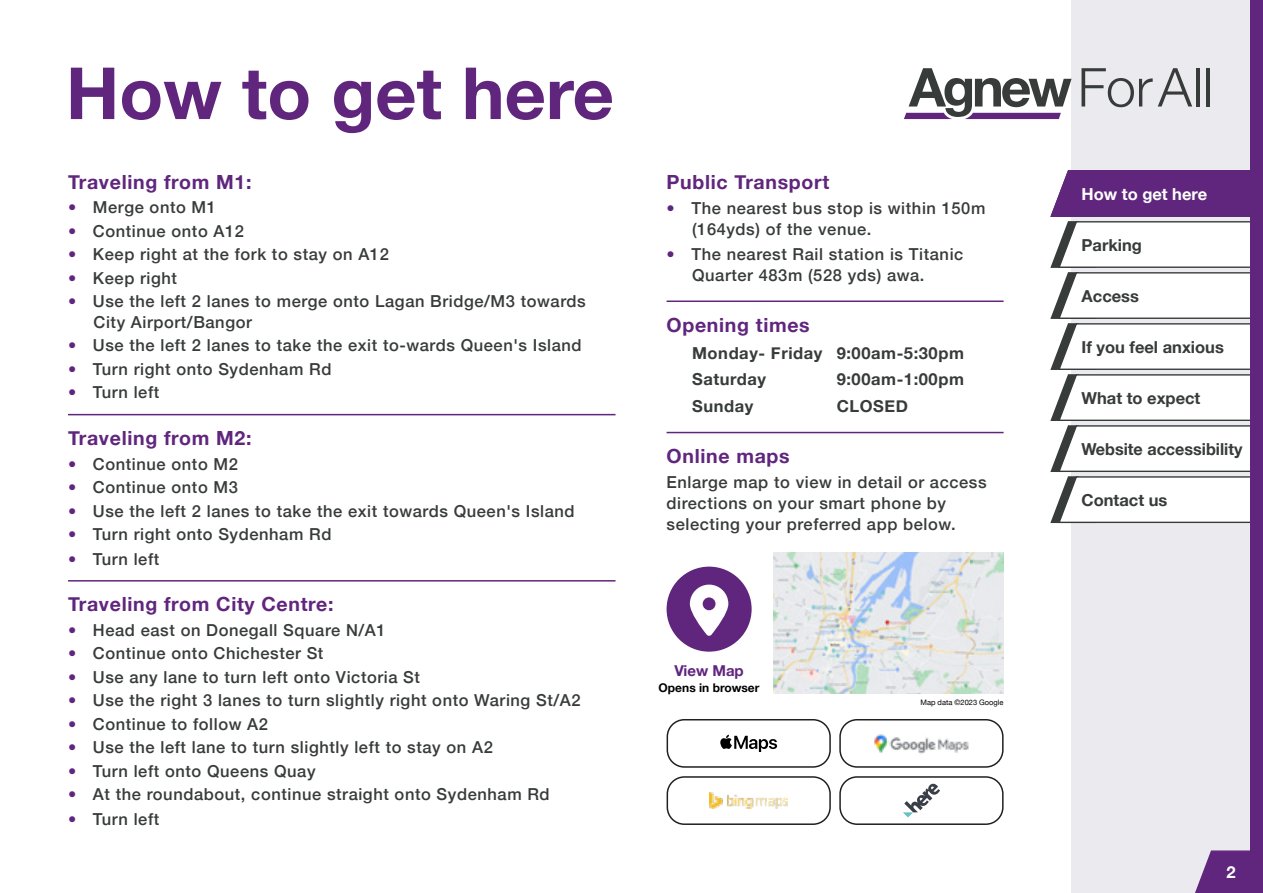
<style>
.page{position:relative;width:1263px;height:893px;background:#fff}
.page>*{position:absolute;margin:0;border:0;box-sizing:border-box;transform-origin:0 0}
.t1{font:700 72px "Helvetica Neue";color:#60267d}
.t2{font:700 19.5px "Helvetica Neue";letter-spacing:.035em;color:#60267d}
.t3{font:500 16.5px/21px "Helvetica Neue";letter-spacing:.035em;color:#373b3a}
.t4{font:700 16.5px "Helvetica Neue";color:#373b3a}
.t5{font:700 16.5px "Helvetica Neue";letter-spacing:.035em;color:#373b3a}
.t6{font:500 16.5px "Helvetica Neue";color:#60267d}
.t7{font:700 16.5px "Helvetica Neue";color:#fff}
.t8{font:700 15px "Helvetica Neue";color:#60267d}
.t9{font:700 12px "Helvetica Neue";color:#000}
.t10{font:7.5px "Helvetica Neue";color:#000}
</style>
<div class="page">
<div style="left:1071px;top:0;width:192px;height:893px;background:#ebebef"></div>
<svg style="left:904px;top:68px;width:167px;height:51px"></svg>
<svg style="left:1081px;top:68px;width:111px;height:39px"></svg>
<hr style="left:1196px;top:68px;width:3px;height:39px;background:#373b3a">
<hr style="left:1207px;top:68px;width:3px;height:39px;background:#373b3a">
<svg style="left:1195px;top:850px;width:55px;height:43px;background:#75448e"></svg>
<hr style="left:68px;top:414px;width:547px;height:1px;background:#60267d">
<hr style="left:68px;top:580px;width:547px;height:2px;background:#60267d">
<hr style="left:666px;top:300px;width:337px;height:2px;background:#60267d">
<hr style="left:666px;top:432px;width:337px;height:1px;background:#60267d">
<svg style="left:720px;top:735px;width:57px;height:17px"></svg>
<div style="left:666px;top:719px;width:165px;height:49px;border:2px solid #202020;border-radius:17px"></div>
<img style="left:710px;top:792px;width:77px;height:17px">
<div style="left:666px;top:776px;width:165px;height:49px;border:2px solid #202020;border-radius:17px"></div>
<img style="left:874px;top:734px;width:95px;height:20px">
<div style="left:839px;top:719px;width:164px;height:49px;border:2px solid #202020;border-radius:17px"></div>
<svg style="left:903px;top:783px;width:37px;height:34px"></svg>
<div style="left:839px;top:776px;width:164px;height:49px;border:2px solid #202020;border-radius:17px"></div>
<div style="left:666px;top:567px;width:86px;height:85px;background:#60267d;border-radius:50%"></div>
<svg style="left:690px;top:585px;width:38px;height:51px"></svg>
<img style="left:774px;top:553px;width:229px;height:140px">
<div style="left:1250px;top:0;width:13px;height:893px;background:#60267d"></div>
<svg style="left:1050px;top:170px;width:200px;height:354px;background:#d9d2dd"></svg>
<h1 class="t1" style="left:66px;top:37px;width:550px">How to get here</h1>
<p class="t2" style="left:68px;top:167px;width:185px">Traveling from M1:</p>
<p class="t3" style="left:93px;top:196px;width:125px">Merge onto M1</p>
<p class="t6" style="left:68px;top:194px;width:10px">•</p>
<p class="t6" style="left:68px;top:218px;width:10px">•</p>
<p class="t3" style="left:93px;top:219px;width:153px">Continue onto A12</p>
<p class="t6" style="left:68px;top:241px;width:10px">•</p>
<p class="t3" style="left:93px;top:243px;width:297px">Keep right at the fork to stay on A12</p>
<p class="t6" style="left:68px;top:265px;width:10px">•</p>
<p class="t3" style="left:93px;top:266px;width:86px">Keep right</p>
<p class="t6" style="left:68px;top:288px;width:10px">•</p>
<p class="t3" style="left:93px;top:290px;width:494px">Use the left 2 lanes to merge onto Lagan Bridge M/ 3 towards</p>
<p class="t6" style="left:68px;top:332px;width:10px">•</p>
<p class="t3" style="left:93px;top:309px;width:490px;line-height:23.5px">City Airport/Bangor<br>Use the left 2 lanes to take the exit to-wards Queen s' Island</p>
<p class="t6" style="left:68px;top:355px;width:10px">•</p>
<p class="t3" style="left:93px;top:357px;width:240px">Turn right onto Sydenham Rd</p>
<p class="t3" style="left:93px;top:381px;width:68px">Turn left</p>
<p class="t6" style="left:68px;top:379px;width:10px">•</p>
<p class="t2" style="left:68px;top:423px;width:185px">Traveling from M2:</p>
<p class="t3" style="left:93px;top:452px;width:146px">Continue onto M2</p>
<p class="t6" style="left:68px;top:450px;width:10px">•</p>
<p class="t6" style="left:68px;top:474px;width:10px">•</p>
<p class="t3" style="left:93px;top:475px;width:146px">Continue onto M3</p>
<p class="t6" style="left:68px;top:497px;width:10px">•</p>
<p class="t3" style="left:93px;top:499px;width:483px">Use the left 2 lanes to take the exit towards Queen s' Island</p>
<p class="t6" style="left:68px;top:521px;width:10px">•</p>
<p class="t3" style="left:93px;top:522px;width:240px">Turn right onto Sydenham Rd</p>
<p class="t3" style="left:93px;top:547px;width:68px">Turn left</p>
<p class="t6" style="left:68px;top:545px;width:10px">•</p>
<p class="t2" style="left:68px;top:589px;width:267px">Traveling from City Centre:</p>
<p class="t3" style="left:93px;top:618px;width:294px">Head east on Donegall Square N A/ 1</p>
<p class="t6" style="left:68px;top:616px;width:10px">•</p>
<p class="t6" style="left:68px;top:640px;width:10px">•</p>
<p class="t3" style="left:93px;top:641px;width:232px">Continue onto Chichester St</p>
<p class="t6" style="left:68px;top:663px;width:10px">•</p>
<p class="t3" style="left:93px;top:665px;width:329px">Use any lane to turn left onto Victoria St</p>
<p class="t6" style="left:68px;top:687px;width:10px">•</p>
<p class="t3" style="left:93px;top:688px;width:489px">Use the right 3 lanes to turn slightly right onto Waring St A/ 2</p>
<p class="t6" style="left:68px;top:710px;width:10px">•</p>
<p class="t3" style="left:93px;top:712px;width:177px">Continue to follow A2</p>
<p class="t6" style="left:68px;top:734px;width:10px">•</p>
<p class="t3" style="left:93px;top:735px;width:401px">Use the left lane to turn slightly left to stay on A2</p>
<p class="t6" style="left:68px;top:757px;width:10px">•</p>
<p class="t3" style="left:93px;top:759px;width:224px">Turn left onto Queens Quay</p>
<p class="t6" style="left:68px;top:781px;width:10px">•</p>
<p class="t3" style="left:93px;top:782px;width:458px">At the roundabout, continue straight onto Sydenham Rd</p>
<p class="t6" style="left:68px;top:806px;width:10px">•</p>
<p class="t3" style="left:93px;top:807px;width:68px">Turn left</p>
<p class="t2" style="left:666px;top:167px;width:164px">Public Transport</p>
<p class="t3" style="left:691px;top:197px;width:295px">The nearest bus stop is within 150m</p>
<p class="t6" style="left:666px;top:195px;width:10px">•</p>
<p class="t6" style="left:666px;top:241px;width:10px">•</p>
<p class="t3" style="left:691px;top:216px;width:273px;line-height:24.5px">(164yds) of the venue.<br>The nearest Rail station is Titanic</p>
<p class="t3" style="left:692px;top:263px;width:234px">Quarter 483m (528 yds) awa.</p>
<p class="t2" style="left:666px;top:310px;width:145px">Opening times</p>
<p class="t5" style="left:837px;top:340px;width:129px">9:00am-5:30pm</p>
<p class="t5" style="left:692px;top:340px;width:132px">Monday- Friday</p>
<p class="t5" style="left:692px;top:366px;width:76px">Saturday</p>
<p class="t5" style="left:837px;top:366px;width:129px">9:00am-1:00pm</p>
<p class="t4" style="left:692px;top:393px;width:63px">Sunday</p>
<p class="t2" style="left:666px;top:441px;width:125px">Online maps</p>
<p class="t3" style="left:666px;top:471px;width:322px">Enlarge map to view in detail or access directions on your smart phone by selecting your preferred app below.</p>
<p class="t4" style="left:837px;top:393px;width:73px">CLOSED</p>
<p class="t8" style="left:674px;top:659px;width:71px">View Map</p>
<p class="t9" style="left:659px;top:679px;width:102px">Opens in browser</p>
<p class="t10" style="left:920px;top:696px;width:85px">Map data ©2023 Google</p>
<p class="t7" style="left:1081px;top:181px;width:127px">How to get here</p>
<p class="t4" style="left:1081px;top:232px;width:62px">Parking</p>
<p class="t4" style="left:1081px;top:283px;width:59px">Access</p>
<p class="t4" style="left:1081px;top:334px;width:144px">If you feel anxious</p>
<p class="t4" style="left:1081px;top:385px;width:120px">What to expect</p>
<p class="t4" style="left:1081px;top:436px;width:162px">Website accessibility</p>
<p class="t4" style="left:1081px;top:487px;width:87px">Contact us</p>
<p class="t7" style="left:1226px;top:859px;width:11px">2</p>
</div>
